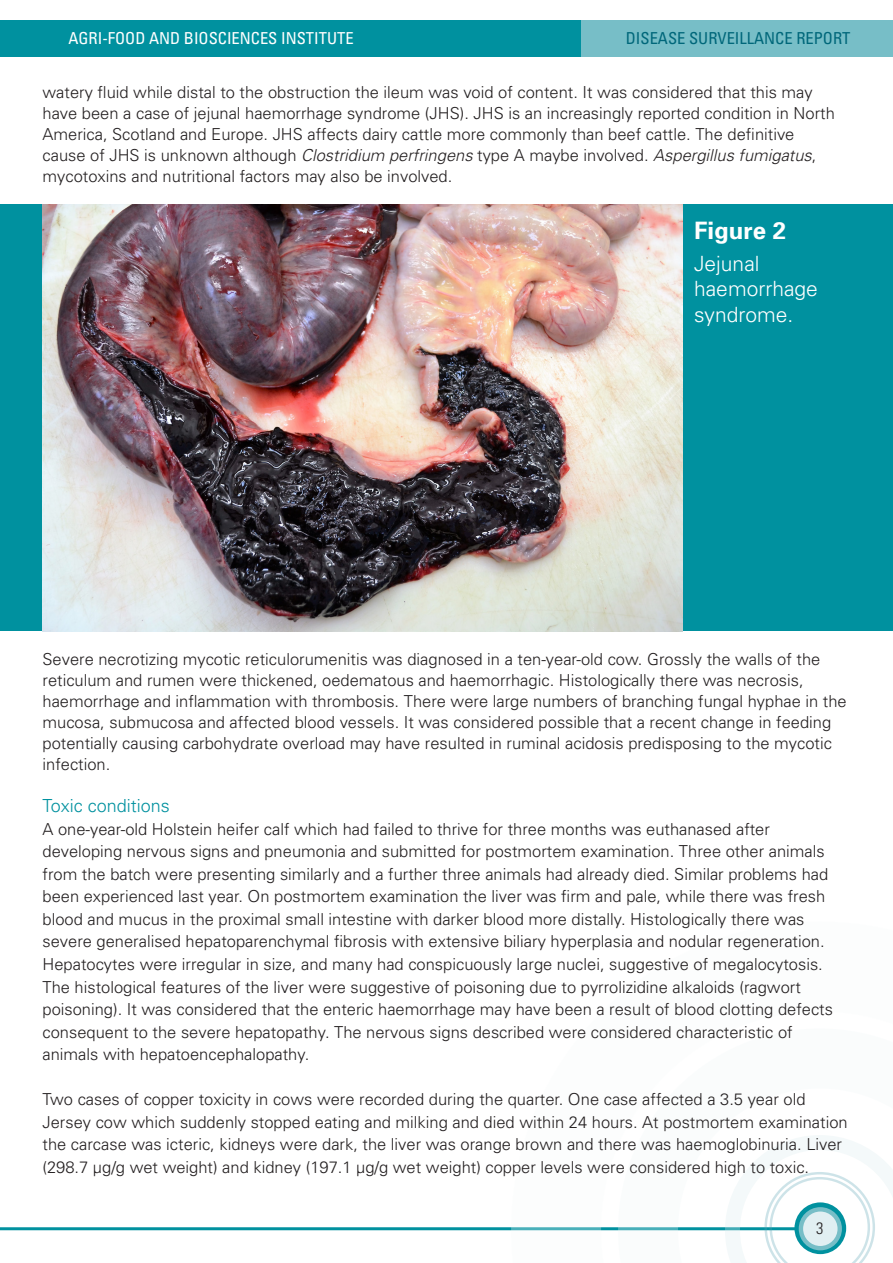
<style>
.page{position:relative;width:893px;height:1263px;background:#fff}
.page>*{position:absolute;margin:0;border:0;box-sizing:border-box;transform-origin:0 0}
.Annotation{font:700 24px "Univers";color:#fff}
.Figure_caption_text{font:300 21px/25.2px "Univers";color:#fff}
.Disease_Headline{font:300 18px "Univers";color:#00919f}
.t1{font:300 16.5px/22.5px "Univers";color:#231f20}
.t2{font:condensed 16.5px "Univers";color:#fff}
.t3{font:condensed 16.5px "Univers";color:#00677a}
.t4{font:300 condensed 16.5px "Univers";color:#231f20}
.s1{font-style:italic}
</style>
<div class="page">
<hr style="left:0;top:1227px;width:833px;height:3px;background:#00919f">
<div style="left:0;top:20px;width:582px;height:36px;background:#00919f"></div>
<div style="left:582px;top:20px;width:311px;height:36px;background:#77bec7"></div>
<svg style="left:618px;top:1135px;width:275px;height:128px"></svg>
<div style="left:0;top:204px;width:893px;height:427px;background:#00919f"></div>
<img style="left:43px;top:204px;width:640px;height:427px">
<p class="t2" style="left:68px;top:28px;width:287px">AGRI-FOOD AND BIOSCIENCES INSTITUTE</p>
<p class="t3" style="left:626px;top:28px;width:226px">DISEASE SURVEILLANCE REPORT</p>
<p class="t1" style="left:43px;top:82px;width:794px;line-height:21px">watery fluid while distal to the obstruction the ileum was void of content. It was considered that this may have been a case of jejunal haemorrhage syndrome (JHS). JHS is an increasingly reported condition in North America, Scotland and Europe. JHS affects dairy cattle more commonly than beef cattle. The definitive cause of JHS is unknown although <span class="s1">Clostridium perfringens</span> type A maybe involved. <span class="s1">Aspergillus fumigatus</span>, mycotoxins and nutritional factors may also be involved.</p>
<p class="Annotation" style="left:694px;top:215px;width:94px">Figure 2</p>
<p class="Figure_caption_text" style="left:694px;top:250px;width:125px">Jejunal haemorrhage syndrome.</p>
<p class="t1" style="left:43px;top:649px;width:806px;line-height:21px">Severe necrotizing mycotic reticulorumenitis was diagnosed in a ten-year-old cow. Grossly the walls of the reticulum and rumen were thickened, oedematous and haemorrhagic. Histologically there was necrosis, haemorrhage and inflammation with thrombosis. There were large numbers of branching fungal hyphae in the mucosa, submucosa and affected blood vessels. It was considered possible that a recent change in feeding potentially causing carbohydrate overload may have resulted in ruminal acidosis predisposing to the mycotic infection.</p>
<p class="Disease_Headline" style="left:43px;top:795px;width:129px">Toxic conditions</p>
<p class="t1" style="left:43px;top:817px;width:792px">A one-year-old Holstein heifer calf which had failed to thrive for three months was euthanased after developing nervous signs and pneumonia and submitted for postmortem examination. Three other animals from the batch were presenting similarly and a further three animals had already died. Similar problems had been experienced last year. On postmortem examination the liver was firm and pale, while there was fresh blood and mucus in the proximal small intestine with darker blood more distally. Histologically there was severe generalised hepatoparenchymal fibrosis with extensive biliary hyperplasia and nodular regeneration.<br>Hepatocytes were irregular in size, and many had conspicuously large nuclei, suggestive of megalocytosis.<br>The histological features of the liver were suggestive of poisoning due to pyrrolizidine alkaloids (ragwort poisoning). It was considered that the enteric haemorrhage may have been a result of blood clotting defects consequent to the severe hepatopathy. The nervous signs described were considered characteristic of animals with hepatoencephalopathy.</p>
<p class="t1" style="left:43px;top:1087px;width:807px">Two cases of copper toxicity in cows were recorded during the quarter. One case affected a 3.5 year old Jersey cow which suddenly stopped eating and milking and died within 24 hours. At postmortem examination the carcase was icteric, kidneys were dark, the liver was orange brown and there was haemoglobinuria. Liver (298.7 µg/g wet weight) and kidney (197.1 µg/g wet weight) copper levels were considered high to toxic.</p>
<p class="t4" style="left:816px;top:1218px;width:9px">3</p>
</div>
